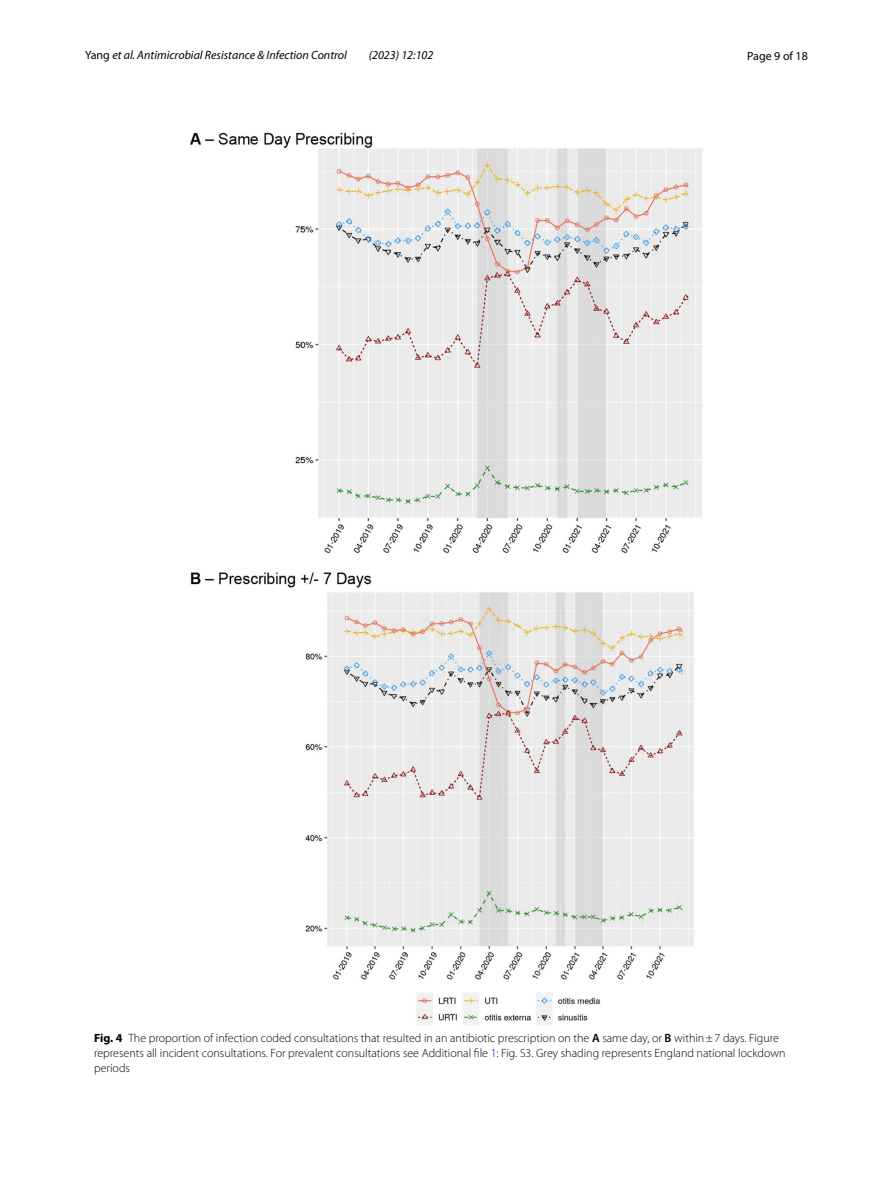
<style>
.page{position:relative;width:893px;height:1187px;background:#fff}
.page>*{position:absolute;margin:0;border:0;box-sizing:border-box;transform-origin:0 0}
.t1{font:300 12px/15px "Myriad Pro";color:#000}
.t2{font:italic 12px "Myriad Pro";color:#000}
.t3{font:12px "Myriad Pro";color:#000}
.s1{font-style:normal}
.s2{font-weight:700}
.s3{font-weight:600}
.s4{color:#00f}
</style>
<div class="page">
<img style="left:189px;top:133px;width:513px;height:892px">
<p class="t2" style="left:85px;top:48px;width:263px"><span class="s1">Yang</span> et al. Antimicrobial Resistance &amp; Infection Control</p>
<p class="t2" style="left:369px;top:48px;width:66px">(2023) 12:102</p>
<p class="t3" style="left:747px;top:48px;width:62px">Page 9 of 18</p>
<p class="t1" style="left:94px;top:1030px;width:693px"><span class="s2">Fig. 4</span> The proportion of infection coded consultations that resulted in an antibiotic prescription on the <span class="s3">A</span> same day, or <span class="s3">B</span> within±7 days. Figure represents all incident consultations. For prevalent consultations see Additional file <span class="s4">1</span>: Fig. S3. Grey shading represents England national lockdown periods</p>
</div>
